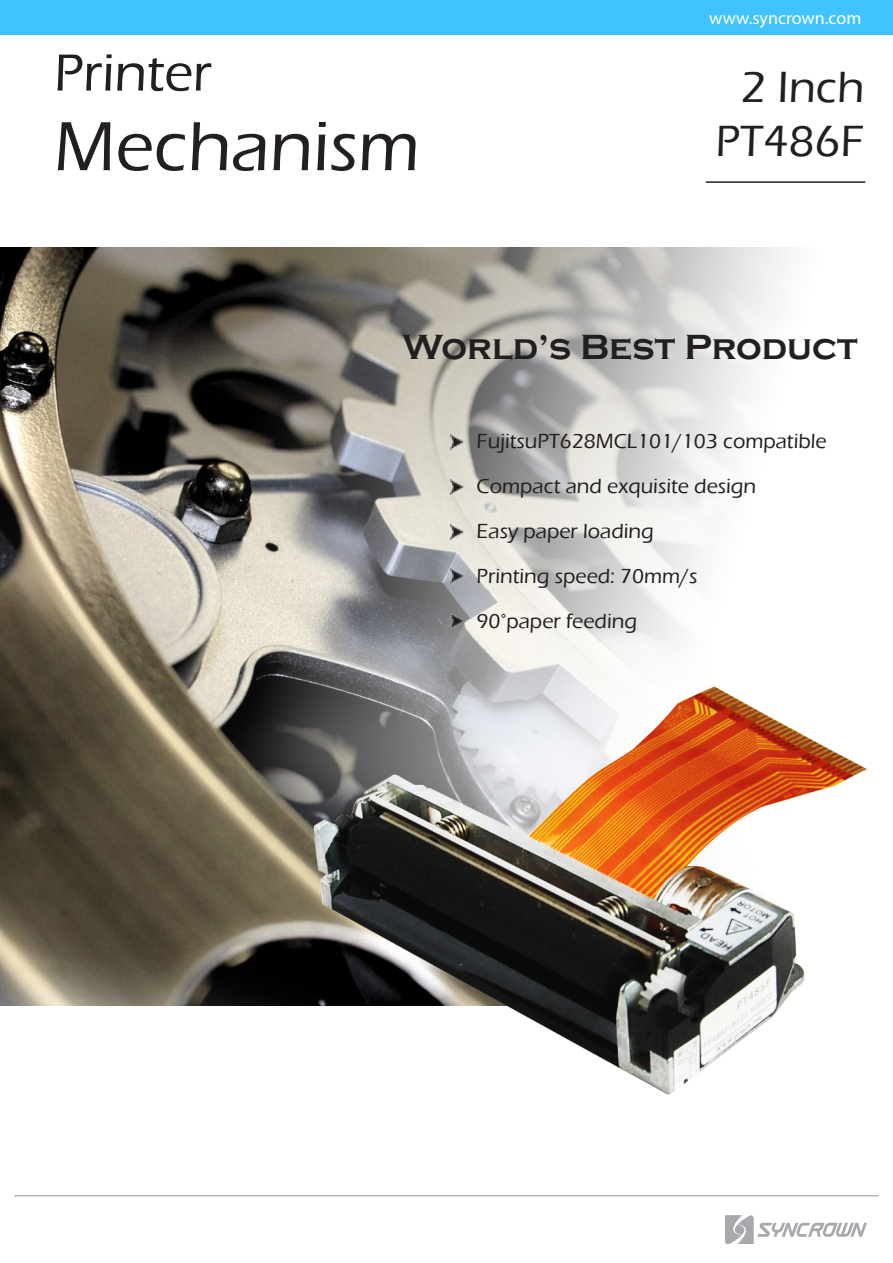
<style>
.page{position:relative;width:893px;height:1263px;background:#fff}
.page>*{position:absolute;margin:0;border:0;box-sizing:border-box;transform-origin:0 0}
.t1{font:500 72px "Eras ITC";color:#231f20}
.t2{font:500 54px "Eras ITC";color:#231f20}
.t3{font:500 45px "Eras ITC";color:#231f20}
.t4{font:700 36px "Copperplate Gothic";color:#231f20}
.t5{font:500 21px "Eras ITC";color:#231f20}
.t6{font:18px "Myriad Pro";color:#fff}
</style>
<div class="page">
<img style="left:0;top:248px;width:788px;height:757px">
<div style="left:0;top:0;width:893px;height:35px;background:#41c3ff"></div>
<hr style="left:706px;top:181px;width:159px;height:2px;background:#231f20">
<img style="left:451px;top:435px;width:12px;height:15px">
<img style="left:451px;top:479px;width:12px;height:15px">
<img style="left:451px;top:524px;width:12px;height:15px">
<img style="left:451px;top:614px;width:12px;height:15px">
<img style="left:451px;top:569px;width:12px;height:15px">
<img style="left:305px;top:675px;width:562px;height:420px">
<hr style="left:14px;top:1195px;width:864px;height:1px;background:#b4b5b8">
<svg style="left:725px;top:1215px;width:142px;height:29px"></svg>
<p class="t2" style="left:54px;top:42px;width:159px">Printer</p>
<p class="t1" style="left:54px;top:106px;width:367px">Mechanism</p>
<p class="t6" style="left:709px;top:7px;width:154px">www.syncrown.com</p>
<p class="t3" style="left:740px;top:61px;width:125px">2 Inch</p>
<p class="t3" style="left:715px;top:115px;width:150px">PT486F</p>
<p class="t4" style="left:403px;top:327px;width:457px">World’s Best Product</p>
<p class="t5" style="left:477px;top:429px;width:352px">FujitsuPT628MCL101/103 compatible</p>
<p class="t5" style="left:477px;top:474px;width:281px">Compact and exquisite design</p>
<p class="t5" style="left:477px;top:519px;width:179px">Easy paper loading</p>
<p class="t5" style="left:477px;top:564px;width:222px">Printing speed: 70mm/s</p>
<p class="t5" style="left:477px;top:609px;width:162px">90°paper feeding</p>
</div>
